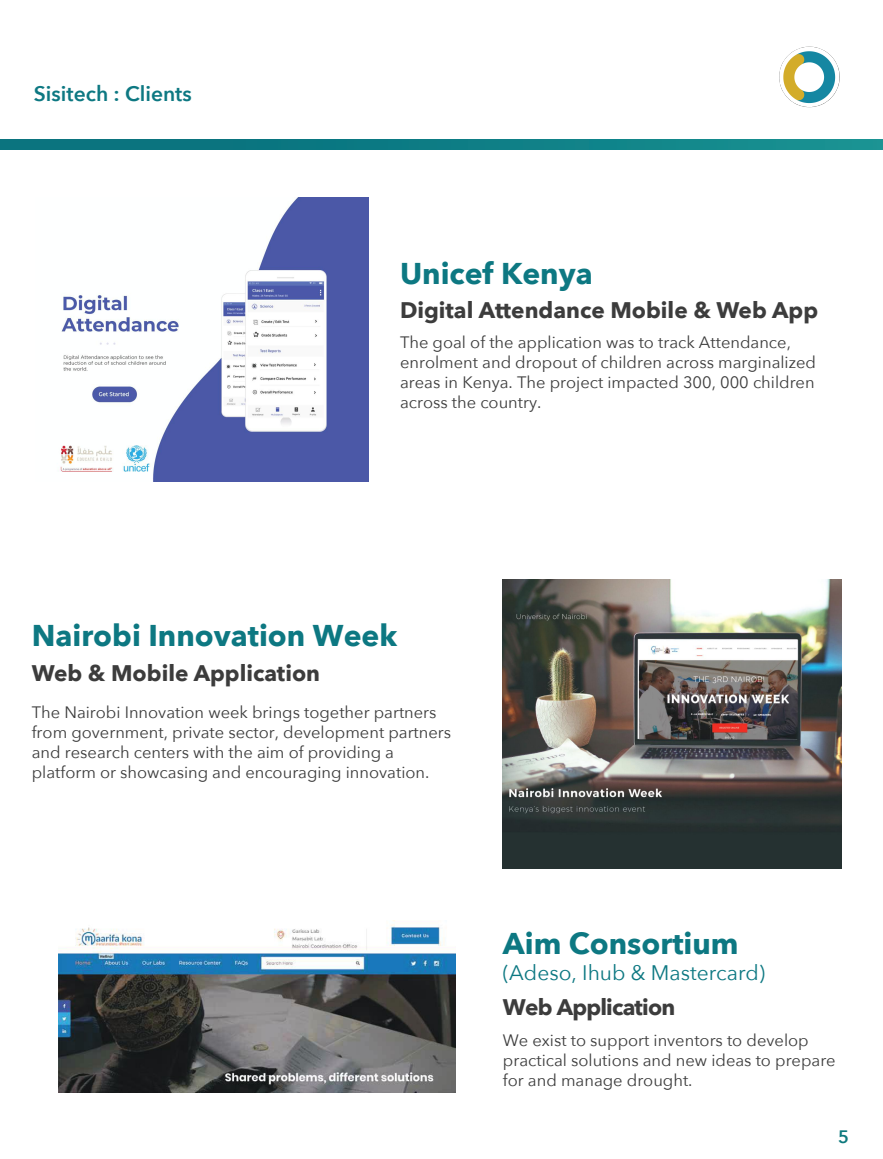
<style>
.page{position:relative;width:883px;height:1159px;background:#fff}
.page>*{position:absolute;margin:0;border:0;box-sizing:border-box;transform-origin:0 0}
.t1{font:700 30px "Avenir Next";color:#0d7882}
.t2{font:700 22.5px "Avenir Next";color:#3c3c3c}
.t3{font:700 22.5px "Avenir Next";letter-spacing:-.035em;color:#3c3c3c}
.t4{font:21px "Avenir Next";color:#0d7882}
.t5{font:600 21px "Avenir Next";color:#0d7882}
.t6{font:600 18px "Avenir Next";color:#0d797d}
.t7{font:16.5px/19.8px "Avenir Next";color:#3c3c3c}
</style>
<div class="page">
<img style="left:60px;top:197px;width:308px;height:285px">
<img style="left:503px;top:579px;width:338px;height:289px">
<svg style="left:0;top:139px;width:882px;height:11px"></svg>
<img style="left:58px;top:920px;width:398px;height:172px">
<img style="left:779px;top:46px;width:61px;height:62px">
<p class="t5" style="left:34px;top:76px;width:159px">Sisitech : Clients</p>
<h1 class="t1" style="left:400px;top:247px;width:194px">Unicef Kenya</h1>
<h2 class="t2" style="left:400px;top:291px;width:419px">Digital Attendance Mobile &amp; Web App</h2>
<p class="t7" style="left:400px;top:332px;width:417px">The goal of the application was to track Attendance, enrolment and dropout of children across marginalized areas in Kenya. The project impacted 300, 000 children across the country.</p>
<h1 class="t1" style="left:32px;top:610px;width:367px">Nairobi Innovation Week</h1>
<h2 class="t2" style="left:32px;top:653px;width:290px">Web &amp; Mobile Application</h2>
<p class="t7" style="left:32px;top:702px;width:421px">The Nairobi Innovation week brings together partners from government, private sector, development partners and research centers with the aim of providing a platform or showcasing and encouraging innovation.</p>
<h1 class="t1" style="left:503px;top:918px;width:237px">Aim Consortium</h1>
<p class="t4" style="left:503px;top:954px;width:264px">(Adeso, Ihub &amp; Mastercard)</p>
<h2 class="t3" style="left:503px;top:987px;width:174px">Web Application</h2>
<p class="t7" style="left:503px;top:1030px;width:334px">We exist to support inventors to develop practical solutions and new ideas to prepare for and manage drought.</p>
<p class="t6" style="left:837px;top:1122px;width:12px">5</p>
</div>
